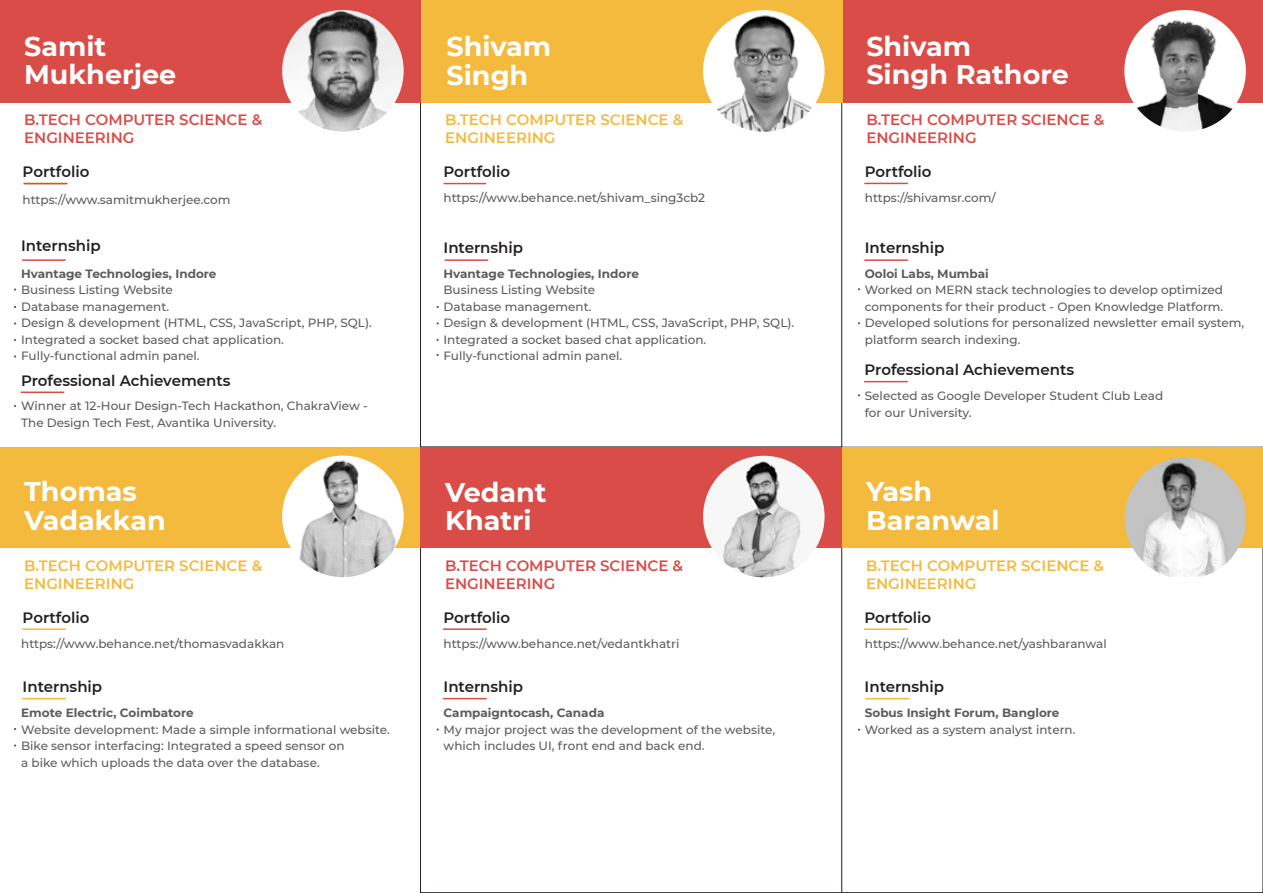
<style>
.page{position:relative;width:1263px;height:893px;background:#fff}
.page>*{position:absolute;margin:0;border:0;box-sizing:border-box;transform-origin:0 0}
.t1{font:700 27px/28.5px "Montserrat";color:#fff}
.t2{font:600 15px "Montserrat";color:#231f20}
.t3{font:600 15px/18px "Montserrat";color:#f4ba3e}
.t4{font:600 15px/18px "Montserrat";color:#d94c47}
.t5{font:500 12px/16.5px "Montserrat";color:#5c5c5c}
.t6{font:700 12px "Montserrat";color:#5c5c5c}
</style>
<div class="page">
<div style="left:420px;top:1px;width:422px;height:446px;background:#fff;border:1px solid #231f20"></div>
<div style="left:0;top:0;width:421px;height:102px;background:#d94c47"></div>
<div style="left:842px;top:0;width:421px;height:102px;background:#d94c47"></div>
<div style="left:421px;top:0;width:421px;height:102px;background:#f4ba3e"></div>
<div style="left:0;top:446px;width:420px;height:101px;background:#f4ba3e"></div>
<div style="left:420px;top:446px;width:422px;height:101px;background:#d94c47"></div>
<hr style="left:444px;top:628px;width:42px;height:1px;background:#d94c47">
<hr style="left:444px;top:697px;width:42px;height:2px;background:#d94c47">
<hr style="left:23px;top:628px;width:42px;height:1px;background:#f4ba3e">
<hr style="left:23px;top:697px;width:42px;height:2px;background:#f4ba3e">
<div style="left:842px;top:446px;width:421px;height:101px;background:#f4ba3e"></div>
<hr style="left:864px;top:628px;width:43px;height:1px;background:#f4ba3e">
<hr style="left:866px;top:697px;width:43px;height:2px;background:#f4ba3e">
<hr style="left:865px;top:183px;width:42px;height:1px;background:#d94c47">
<hr style="left:865px;top:259px;width:42px;height:2px;background:#d94c47">
<hr style="left:444px;top:183px;width:42px;height:1px;background:#d94c47">
<hr style="left:445px;top:259px;width:43px;height:2px;background:#d94c47">
<hr style="left:23px;top:259px;width:42px;height:2px;background:#d94c47">
<hr style="left:24px;top:183px;width:43px;height:1px;background:#d94c47">
<hr style="left:864px;top:381px;width:43px;height:1px;background:#d94c47">
<hr style="left:21px;top:391px;width:43px;height:2px;background:#d94c47">
<img style="left:282px;top:10px;width:122px;height:121px;border-radius:61px">
<img style="left:703px;top:10px;width:121px;height:122px;border-radius:61px">
<img style="left:1124px;top:10px;width:122px;height:121px;border-radius:61px">
<img style="left:282px;top:455px;width:122px;height:122px;border-radius:61px">
<img style="left:703px;top:455px;width:121px;height:122px;border-radius:61px">
<img style="left:1125px;top:457px;width:120px;height:119px">
<h1 class="t1" style="left:24px;top:31px;width:154px">Samit<br>Mukherjee</h1>
<h1 class="t1" style="left:866px;top:31px;width:204px">Shivam<br>Singh Rathore</h1>
<h1 class="t1" style="left:447px;top:31px;width:106px">Shivam<br>Singh</h1>
<p class="t4" style="left:24px;top:110px;width:240px">B.TECH COMPUTER SCIENCE &amp;<br>ENGINEERING</p>
<p class="t3" style="left:445px;top:110px;width:240px">B.TECH COMPUTER SCIENCE &amp;<br>ENGINEERING</p>
<p class="t2" style="left:23px;top:161px;width:68px">Portfolio</p>
<p class="t5" style="left:23px;top:190px;width:209px">https://www.samitmukherjee.com</p>
<p class="t2" style="left:21px;top:235px;width:81px">Internship</p>
<p class="t6" style="left:21px;top:265px;width:197px">Hvantage Technologies, Indore</p>
<p class="t5" style="left:21px;top:281px;width:352px">Business Listing Website<br>Database management.<br>Design &amp; development (HTML, CSS, JavaScript, PHP, SQL).<br>Integrated a socket based chat application.<br>Fully-functional admin panel.</p>
<p class="t5" style="left:21px;top:397px;width:348px">Winner at 12-Hour Design-Tech Hackathon, ChakraView -<br>The Design Tech Fest, Avantika University.</p>
<p class="t2" style="left:21px;top:370px;width:211px">Professional Achievements</p>
<h1 class="t1" style="left:24px;top:476px;width:143px">Thomas<br>Vadakkan</h1>
<p class="t3" style="left:24px;top:556px;width:240px">B.TECH COMPUTER SCIENCE &amp;<br>ENGINEERING</p>
<p class="t2" style="left:23px;top:606px;width:68px">Portfolio</p>
<p class="t5" style="left:21px;top:634px;width:265px">https://www.behance.net/thomasvadakkan</p>
<p class="t2" style="left:23px;top:676px;width:81px">Internship</p>
<p class="t6" style="left:21px;top:704px;width:174px">Emote Electric, Coimbatore</p>
<p class="t5" style="left:21px;top:720px;width:370px">Website development: Made a simple informational website.<br>Bike sensor interfacing: Integrated a speed sensor on<br>a bike which uploads the data over the database.</p>
<p class="t2" style="left:444px;top:161px;width:68px">Portfolio</p>
<p class="t5" style="left:444px;top:189px;width:263px">https://www.behance.net/shivam_sing3cb2</p>
<p class="t2" style="left:444px;top:237px;width:81px">Internship</p>
<p class="t6" style="left:444px;top:265px;width:197px">Hvantage Technologies, Indore</p>
<p class="t5" style="left:444px;top:281px;width:352px">Business Listing Website<br>Database management.<br>Design &amp; development (HTML, CSS, JavaScript, PHP, SQL).<br>Integrated a socket based chat application.<br>Fully-functional admin panel.</p>
<h1 class="t1" style="left:445px;top:476px;width:103px">Vedant<br>Khatri</h1>
<p class="t4" style="left:445px;top:556px;width:240px">B.TECH COMPUTER SCIENCE &amp;<br>ENGINEERING</p>
<p class="t2" style="left:444px;top:606px;width:68px">Portfolio</p>
<p class="t5" style="left:444px;top:634px;width:237px">https://www.behance.net/vedantkhatri</p>
<p class="t2" style="left:444px;top:676px;width:81px">Internship</p>
<p class="t6" style="left:444px;top:704px;width:162px">Campaigntocash, Canada</p>
<p class="t5" style="left:444px;top:720px;width:333px">My major project was the development of the website, which includes UI, front end and back end.</p>
<p class="t4" style="left:866px;top:110px;width:240px">B.TECH COMPUTER SCIENCE &amp;<br>ENGINEERING</p>
<p class="t2" style="left:865px;top:161px;width:68px">Portfolio</p>
<p class="t5" style="left:865px;top:189px;width:132px">https://shivamsr.com/</p>
<p class="t2" style="left:865px;top:237px;width:81px">Internship</p>
<p class="t6" style="left:865px;top:265px;width:125px">Ooloi Labs, Mumbai</p>
<p class="t5" style="left:865px;top:281px;width:381px">Worked on MERN stack technologies to develop optimized components for their product - Open Knowledge Platform.<br>Developed solutions for personalized newsletter email system, platform search indexing.</p>
<p class="t2" style="left:864px;top:359px;width:211px">Professional Achievements</p>
<p class="t5" style="left:865px;top:387px;width:300px">Selected as Google Developer Student Club Lead for our University.</p>
<h1 class="t1" style="left:866px;top:476px;width:154px">S mit<br>Mukherjee</h1>
<h1 class="t1" style="left:866px;top:476px;width:135px">Yash<br>Baranwal</h1>
<p class="t3" style="left:866px;top:556px;width:240px">B.TECH COMPUTER SCIENCE &amp;<br>ENGINEERING</p>
<p class="t2" style="left:864px;top:606px;width:68px">Portfolio</p>
<p class="t5" style="left:865px;top:634px;width:243px">https://www.behance.net/yashbaranwal</p>
<p class="t2" style="left:864px;top:676px;width:81px">Internship</p>
<p class="t6" style="left:865px;top:704px;width:196px">Sobus Insight Forum, Banglore</p>
<p class="t5" style="left:865px;top:720px;width:212px">Worked as a system analyst intern.</p>
</div>
